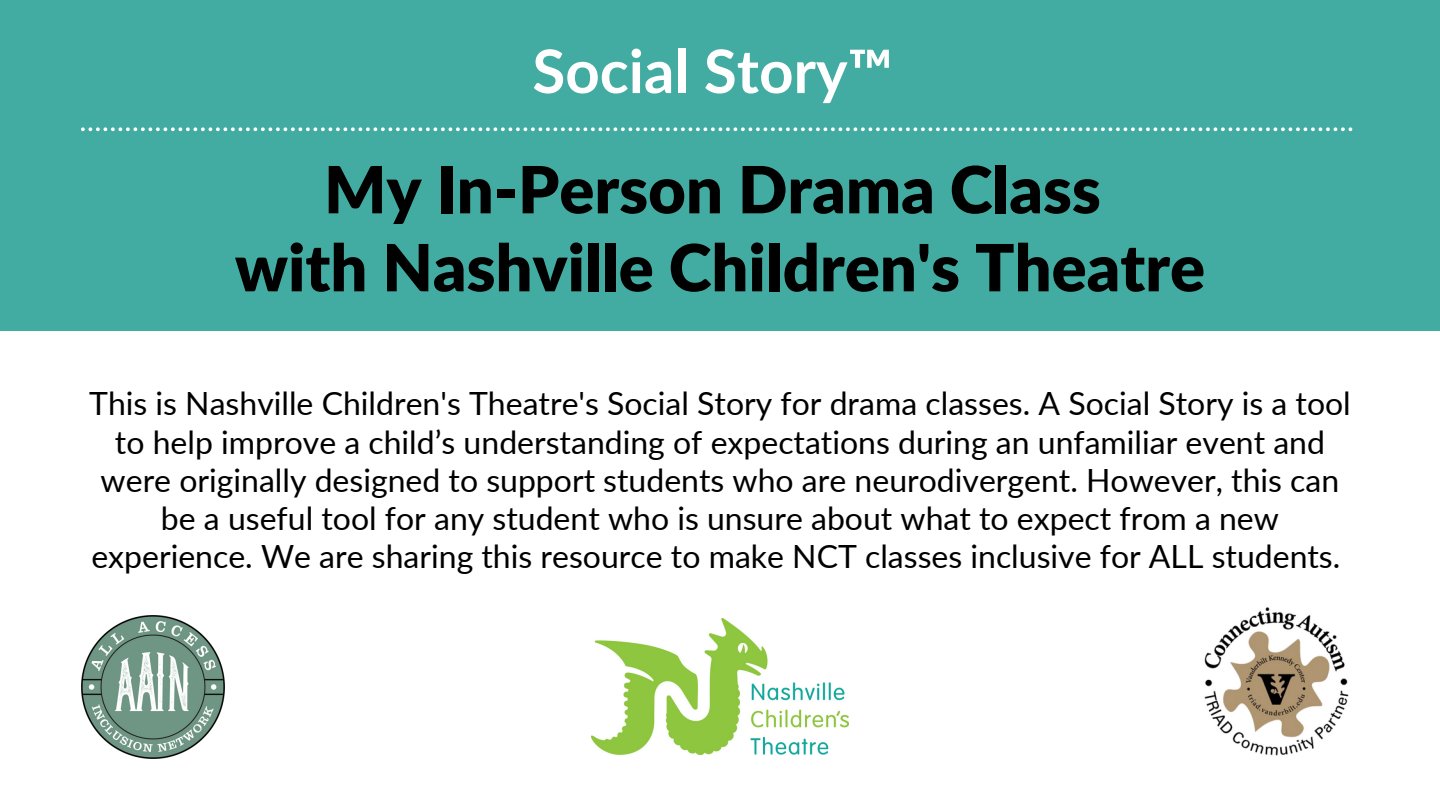
<style>
.page{position:relative;width:1440px;height:810px;background:#fff}
.page>*{position:absolute;margin:0;border:0;box-sizing:border-box;transform-origin:0 0}
.t1{font:900 65px/78px "Lato";color:#000;text-align:center}
.t2{font:700 60px "Lato";color:#fff}
.t3{font:32px/38.2px "Lato";color:#000;text-align:center}
</style>
<div class="page">
<div style="left:0;top:0;width:1440px;height:331px;background:#43aca2"></div>
<img style="left:592px;top:618px;width:256px;height:137px">
<svg style="left:81px;top:127px;width:1271px;height:4px"></svg>
<img style="left:1204px;top:607px;width:145px;height:149px">
<img style="left:81px;top:615px;width:143px;height:143px">
<h2 class="t2" style="left:532px;top:34px;width:362px">Social Story™</h2>
<h1 class="t1" style="left:235px;top:149px;width:972px">My In-Person Drama Class<br>with Nashville Children's Theatre</h1>
<p class="t3" style="left:89px;top:384px;width:1263px">This is Nashville Children's Theatre's Social Story for drama classes. A Social Story is a tool to help improve a child’s understanding of expectations during an unfamiliar event and were originally designed to support students who are neurodivergent. However, this can be a useful tool for any student who is unsure about what to expect from a new experience. We are sharing this resource to make NCT classes inclusive for ALL students.</p>
</div>
